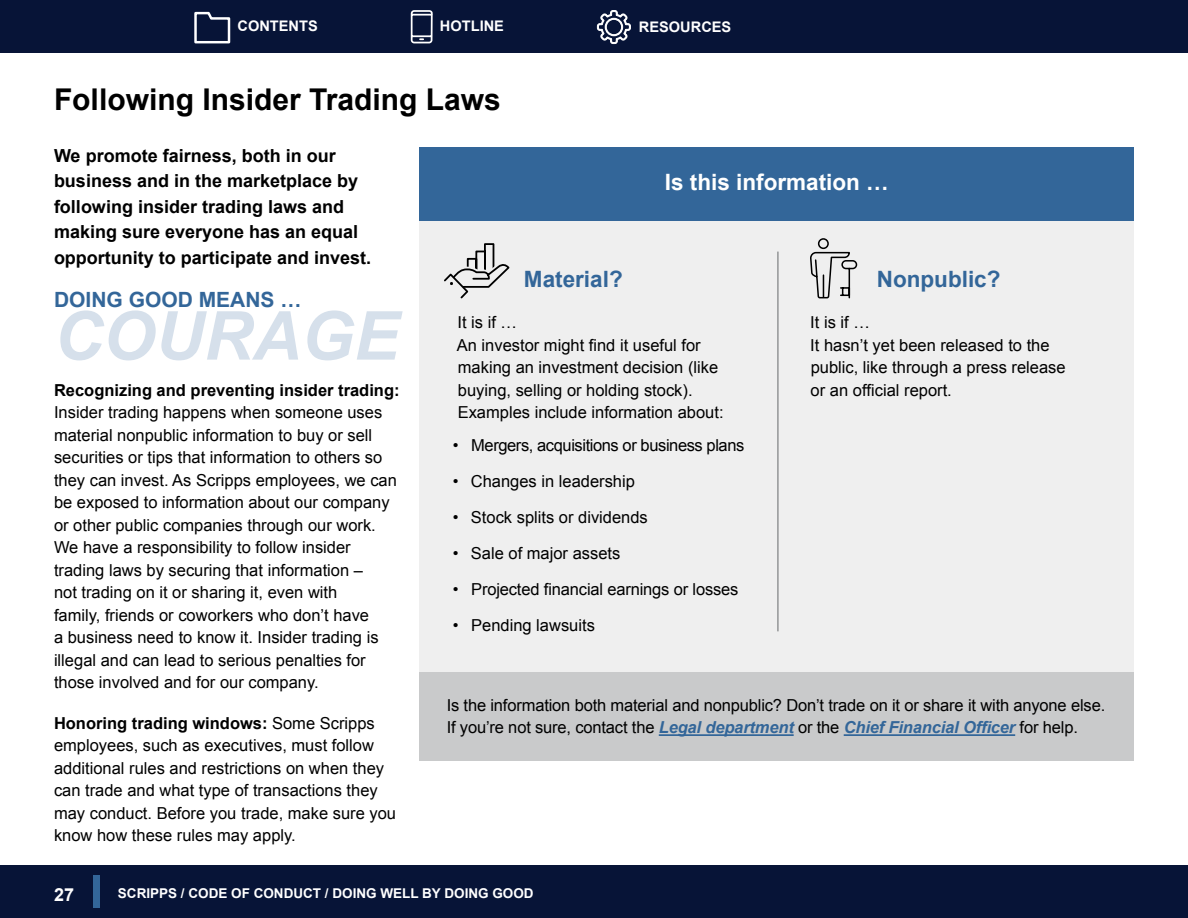
<style>
.page{position:relative;width:1188px;height:918px;background:#fff}
.page>*{position:absolute;margin:0;border:0;box-sizing:border-box;transform-origin:0 0}
.t1{font:italic 700 67.5px "Arial";color:#d6e0eb}
.t2{font:700 30px "Arial";color:#000}
.t3{font:700 22.5px "Arial";color:#369}
.t4{font:700 22.5px "Arial";color:#fff}
.t5{font:700 21px "Arial";color:#369}
.t6{font:700 18px/25.5px "Arial";color:#000}
.t7{font:700 18px "Arial";color:#fff}
.t8{font:16.5px/22.5px "Arial";color:#000}
.t9{font:700 16.5px "Arial";color:#000}
.t10{font:16.5px "Arial";letter-spacing:-.025em;color:#000}
.t11{font:700 14.55px "Arial";color:#fff}
.t12{font:700 13.5px "Arial";color:#fff}
.s1{font-weight:700}
.s2{font-weight:700;font-style:italic;color:#369}
</style>
<div class="page">
<div style="left:420px;top:217px;width:714px;height:455px;background:#efefef"></div>
<div style="left:420px;top:147px;width:714px;height:73px;background:#369"></div>
<div style="left:420px;top:672px;width:714px;height:88px;background:#c9cacb"></div>
<hr style="left:659px;top:734px;width:135px;height:2px;background:#369">
<hr style="left:844px;top:734px;width:171px;height:2px;background:#369">
<svg style="left:444px;top:243px;width:66px;height:56px"></svg>
<div style="left:818px;top:238px;width:11px;height:11px;border:2px solid #000;border-radius:50%"></div>
<svg style="left:810px;top:251px;width:48px;height:48px"></svg>
<hr style="left:777px;top:252px;width:2px;height:379px;background:#939597">
<div style="left:0;top:0;width:1188px;height:53px;background:#071437"></div>
<div style="left:0;top:866px;width:1188px;height:52px;background:#071437"></div>
<svg style="left:194px;top:11px;width:37px;height:33px"></svg>
<svg style="left:410px;top:10px;width:23px;height:34px"></svg>
<div style="left:93px;top:875px;width:7px;height:33px;background:#369"></div>
<svg style="left:597px;top:10px;width:34px;height:34px"></svg>
<p class="t11" style="left:238px;top:17px;width:82px">CONTENTS</p>
<p class="t11" style="left:440px;top:17px;width:66px">HOTLINE</p>
<p class="t11" style="left:639px;top:17px;width:94px">RESOURCES</p>
<h2 class="t2" style="left:54px;top:79px;width:448px">Following Insider Trading Laws</h2>
<p class="t6" style="left:54px;top:143px;width:319px">We promote fairness, both in our business and in the marketplace by following insider trading laws and making sure everyone has an equal opportunity to participate and invest.</p>
<p class="t5" style="left:54px;top:286px;width:249px">DOING GOOD MEANS …</p>
<h1 class="t1" style="left:54px;top:292px;width:346px">COURAGE</h1>
<p class="t9" style="left:54px;top:379px;width:347px">Recognizing and preventing insider trading:</p>
<p class="t8" style="left:54px;top:401px;width:344px">Insider trading happens when someone uses material nonpublic information to buy or sell securities or tips that information to others so they can invest. As Scripps employees, we can be exposed to information about our company or other public companies through our work.<br>We have a responsibility to follow insider trading laws by securing that information –<br>not trading on it or sharing it, even with<br>family, friends or coworkers who don’t have<br>a business need to know it. Insider trading is illegal and can lead to serious penalties for those involved and for our company.</p>
<p class="t8" style="left:54px;top:712px;width:344px"><span class="s1">Honoring trading windows:</span> Some Scripps employees, such as executives, must follow additional rules and restrictions on when they can trade and what type of transactions they may conduct. Before you trade, make sure you know how these rules may apply.</p>
<h3 class="t4" style="left:665px;top:168px;width:225px">Is this information …</h3>
<h3 class="t3" style="left:524px;top:264px;width:100px">Material?</h3>
<h3 class="t3" style="left:877px;top:264px;width:125px">Nonpublic?</h3>
<p class="t8" style="left:457px;top:312px;width:268px">It is if …<br>An investor might find it useful for making an investment decision (like buying, selling or holding stock).<br>Examples include information about:</p>
<p class="t10" style="left:453px;top:435px;width:293px">• Mergers, acquisitions or business plans</p>
<p class="t8" style="left:453px;top:471px;width:184px">• Changes in leadership</p>
<p class="t8" style="left:453px;top:507px;width:197px">• Stock splits or dividends</p>
<p class="t8" style="left:453px;top:543px;width:169px">• Sale of major assets</p>
<p class="t8" style="left:453px;top:579px;width:287px">• Projected financial earnings or losses</p>
<p class="t8" style="left:453px;top:615px;width:144px">• Pending lawsuits</p>
<p class="t8" style="left:810px;top:312px;width:257px">It is if …<br>It hasn’t yet been released to the public, like through a press release or an official report.</p>
<p class="t8" style="left:447px;top:694px;width:660px">Is the information both material and nonpublic? Don’t trade on it or share it with anyone else.<br>If you’re not sure, contact the <span class="s2">Legal department</span> or the <span class="s2">Chief Financial Officer</span> for help.</p>
<p class="t7" style="left:54px;top:883px;width:22px">27</p>
<p class="t12" style="left:118px;top:884px;width:417px">SCRIPPS / CODE OF CONDUCT / DOING WELL BY DOING GOOD</p>
</div>
